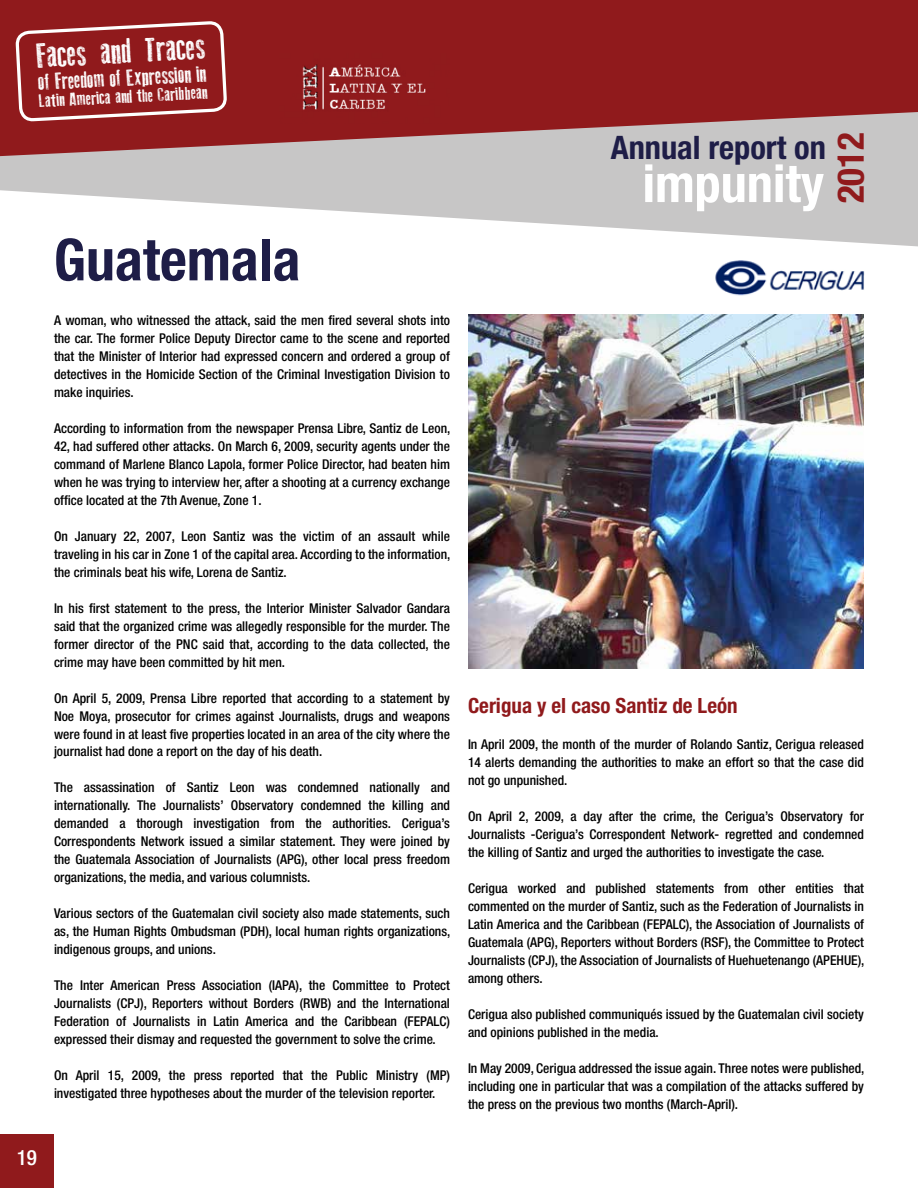
<style>
.page{position:relative;width:918px;height:1188px;background:#fff}
.page>*{position:absolute;margin:0;border:0;box-sizing:border-box;transform-origin:0 0}
.t1{font:700 condensed 58.05px "Helvetica Neue LT Std";color:#1e1d47}
.t2{font:700 condensed 52.2px "Helvetica Neue LT Std";color:#fff}
.t3{font:700 condensed 36.9px "Helvetica Neue LT Std";color:#901a1c}
.t4{font:34.2px "Old Press";color:#fff}
.t5{font:700 condensed 32.4px "Helvetica Neue LT Std";color:#1e1d47}
.t6{font:22.8px "Old Press";color:#fff}
.t7{font:700 condensed 21px "Helvetica Neue LT Std";color:#901a1c}
.t8{font:500 condensed 21px "Helvetica Neue LT Std";color:#fff}
.t9{font:18px "Old Press";color:#fff;scale:1.05 1}
.t10{font:500 condensed 13.5px/18px "Helvetica Neue LT Std";color:#000;text-align:justify}
</style>
<div class="page">
<svg style="left:0;top:164px;width:918px;height:83px;fill:#c7c6c6"></svg>
<svg style="left:0;top:0;width:918px;height:164px;fill:#901a1c"></svg>
<img style="left:715px;top:260px;width:150px;height:36px">
<img style="left:280px;top:54px;width:170px;height:70px">
<div style="left:0;top:1134px;width:54px;height:54px;background:#901a1c"></div>
<svg style="left:17px;top:22px;width:209px;height:209px"></svg>
<img style="left:468px;top:315px;width:396px;height:354px">
<h3 class="t4" style="left:36px;top:37px;width:170px;rotate:-3deg">Faces and Traces</h3>
<h3 class="t6" style="left:38px;top:70px;width:170px;rotate:-3deg">of Freedom of Expression in</h3>
<h3 class="t9" style="left:39px;top:91px;width:162px;rotate:-3deg">Latin America and the Caribbean</h3>
<h1 class="t1" style="left:54px;top:225px;width:248px">Guatemala</h1>
<p class="t10" style="left:54px;top:311px;width:398px">A woman, who witnessed the attack, said the men fired several shots into the car. The former Police Deputy Director came to the scene and reported that the Minister of Interior had expressed concern and ordered a group of detectives in the Homicide Section of the Criminal Investigation Division to make inquiries.</p>
<p class="t10" style="left:54px;top:419px;width:398px">According to information from the newspaper Prensa Libre, Santiz de Leon, 42, had suffered other attacks. On March 6, 2009, security agents under the command of Marlene Blanco Lapola, former Police Director, had beaten him when he was trying to interview her, after a shooting at a currency exchange office located at the 7th Avenue, Zone 1.</p>
<p class="t10" style="left:54px;top:527px;width:398px">On January 22, 2007, Leon Santiz was the victim of an assault while traveling in his car in Zone 1 of the capital area. According to the information, the criminals beat his wife, Lorena de Santiz.</p>
<p class="t10" style="left:54px;top:599px;width:398px">In his first statement to the press, the Interior Minister Salvador Gandara said that the organized crime was allegedly responsible for the murder. The former director of the PNC said that, according to the data collected, the crime may have been committed by hit men.</p>
<p class="t10" style="left:54px;top:689px;width:398px">On April 5, 2009, Prensa Libre reported that according to a statement by Noe Moya, prosecutor for crimes against Journalists, drugs and weapons were found in at least five properties located in an area of the city where the journalist had done a report on the day of his death.</p>
<p class="t10" style="left:54px;top:779px;width:398px">The assassination of Santiz Leon was condemned nationally and internationally. The Journalists’ Observatory condemned the killing and demanded a thorough investigation from the authorities. Cerigua’s Correspondents Network issued a similar statement. They were joined by the Guatemala Association of Journalists (APG), other local press freedom organizations, the media, and various columnists.</p>
<p class="t10" style="left:54px;top:904px;width:398px">Various sectors of the Guatemalan civil society also made statements, such as, the Human Rights Ombudsman (PDH), local human rights organizations, indigenous groups, and unions.</p>
<p class="t10" style="left:54px;top:976px;width:398px">The Inter American Press Association (IAPA), the Committee to Protect Journalists (CPJ), Reporters without Borders (RWB) and the International Federation of Journalists in Latin America and the Caribbean (FEPALC) expressed their dismay and requested the government to solve the crime.</p>
<p class="t10" style="left:54px;top:1066px;width:398px">On April 15, 2009, the press reported that the Public Ministry (MP) investigated three hypotheses about the murder of the television reporter.</p>
<h3 class="t8" style="left:17px;top:1145px;width:22px">19</h3>
<h3 class="t5" style="left:611px;top:128px;width:217px">Annual report on</h3>
<h2 class="t2" style="left:643px;top:152px;width:183px">impunity</h2>
<h3 class="t3" style="left:829px;top:203px;width:72px;rotate:-90deg">2012</h3>
<h3 class="t7" style="left:468px;top:693px;width:271px">Cerigua y el caso Santiz de León</h3>
<p class="t10" style="left:468px;top:735px;width:397px">In April 2009, the month of the murder of Rolando Santiz, Cerigua released 14 alerts demanding the authorities to make an effort so that the case did not go unpunished.</p>
<p class="t10" style="left:468px;top:807px;width:398px">On April 2, 2009, a day after the crime, the Cerigua’s Observatory for Journalists -Cerigua’s Correspondent Network- regretted and condemned the killing of Santiz and urged the authorities to investigate the case.</p>
<p class="t10" style="left:468px;top:879px;width:398px">Cerigua worked and published statements from other entities that commented on the murder of Santiz, such as the Federation of Journalists in Latin America and the Caribbean (FEPALC), the Association of Journalists of Guatemala (APG), Reporters without Borders (RSF), the Committee to Protect Journalists (CPJ), the Association of Journalists of Huehuetenango (APEHUE), among others.</p>
<p class="t10" style="left:468px;top:1005px;width:397px">Cerigua also published communiqués issued by the Guatemalan civil society and opinions published in the media.</p>
<p class="t10" style="left:468px;top:1059px;width:398px">In May 2009, Cerigua addressed the issue again. Three notes were published, including one in particular that was a compilation of the attacks suffered by the press on the previous two months (March-April).</p>
</div>
